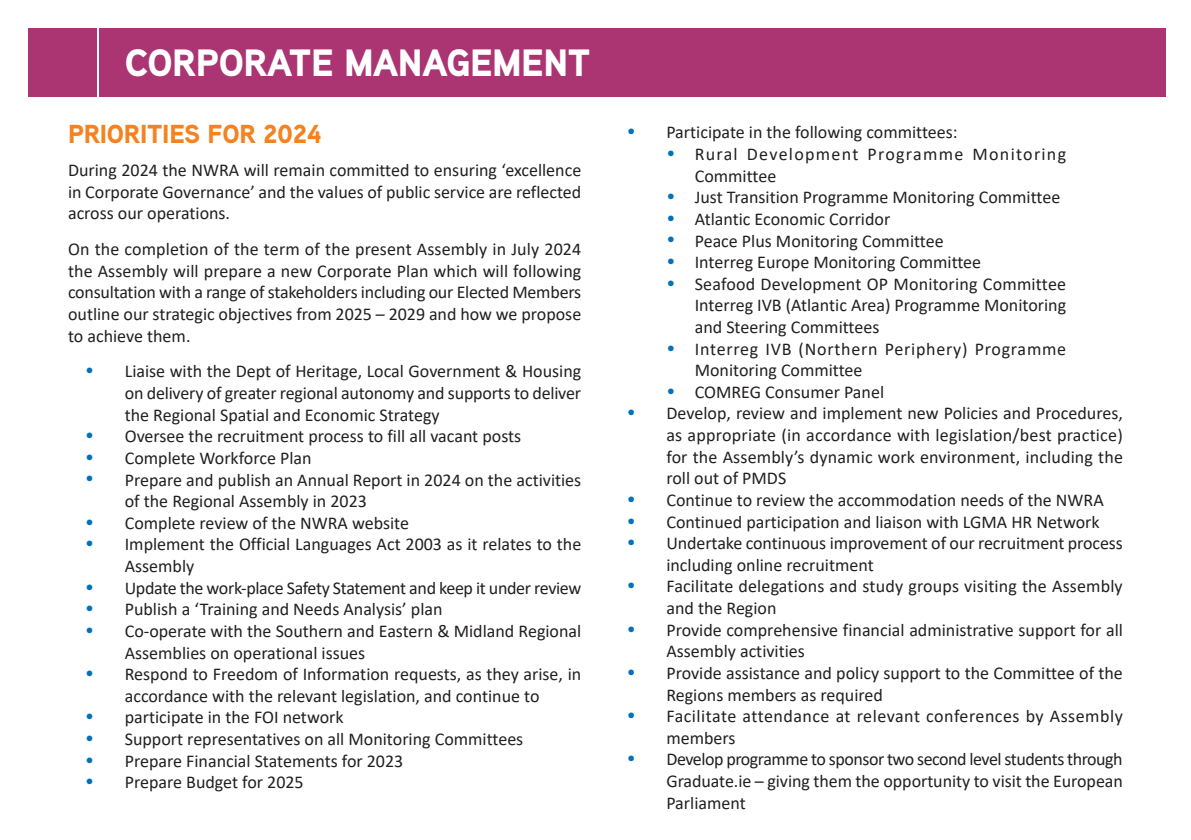
<style>
.page{position:relative;width:1191px;height:840px;background:#fff}
.page>*{position:absolute;margin:0;border:0;box-sizing:border-box;transform-origin:0 0}
.t1{font:900 38px "Aaux Next";letter-spacing:-.01em;color:#fff}
.t2{font:900 26px "Aaux Next";letter-spacing:-.01em;color:#f58220}
.t3{font:18px/21.6px "Calibri";color:#231f20}
.t4{font:18px/21.6px "Calibri";letter-spacing:.04em;color:#231f20}
.t5{font:18px/21.6px "Calibri";letter-spacing:.025em;color:#231f20}
.t6{font:18px "Calibri";letter-spacing:-.02em;color:#231f20}
.t7{font:18px/21.6px "Calibri";letter-spacing:.07em;color:#231f20}
.s1{color:#0072bc}
</style>
<div class="page">
<div style="left:28px;top:28px;width:68px;height:68px;background:#ab3572"></div>
<div style="left:100px;top:28px;width:1065px;height:68px;background:#ab3572"></div>
<h1 class="t1" style="left:125px;top:35px;width:467px">CORPORATE MANAGEMENT</h1>
<h2 class="t2" style="left:68px;top:115px;width:255px">PRIORITIES FOR 2024</h2>
<p class="t3" style="left:68px;top:159px;width:515px;text-align:justify">During 2024 the NWRA will remain committed to ensuring ‘excellence in Corporate Governance’ and the values of public service are reflected across our operations.</p>
<p class="t3" style="left:68px;top:238px;width:515px;text-align:justify">On the completion of the term of the present Assembly in July 2024 the Assembly will prepare a new Corporate Plan which will following consultation with a range of stakeholders including our Elected Members outline our strategic objectives from 2025 – 2029 and how we propose to achieve them.</p>
<p class="t3" style="left:125px;top:360px;width:458px;text-align:justify;text-indent:-40px"><span class="s1">•</span> Liaise with the Dept of Heritage, Local Government &amp; Housing on delivery of greater regional autonomy and supports to deliver the Regional Spatial and Economic Strategy</p>
<p class="t3" style="left:85px;top:425px;width:438px"><span class="s1">•</span> Oversee the recruitment process to fill all vacant posts</p>
<p class="t3" style="left:85px;top:446px;width:228px"><span class="s1">•</span> Complete Workforce Plan</p>
<p class="t3" style="left:125px;top:468px;width:458px;text-indent:-40px"><span class="s1">•</span> Prepare and publish an Annual Report in 2024 on the activities of the Regional Assembly in 2023</p>
<p class="t3" style="left:85px;top:511px;width:325px"><span class="s1">•</span> Complete review of the NWRA website</p>
<p class="t3" style="left:125px;top:533px;width:458px;text-indent:-40px"><span class="s1">•</span> Implement the Official Languages Act 2003 as it relates to the<br>Assembly</p>
<p class="t6" style="left:85px;top:574px;width:498px"><span class="s1">•</span> Update the work-place Safety Statement and keep it under review</p>
<p class="t3" style="left:85px;top:597px;width:359px"><span class="s1">•</span> Publish a ‘Training and Needs Analysis’ plan</p>
<p class="t3" style="left:125px;top:619px;width:458px;text-indent:-40px"><span class="s1">•</span> Co-operate with the Southern and Eastern &amp; Midland Regional<br>Assemblies on operational issues</p>
<p class="t3" style="left:85px;top:662px;width:498px;text-align:center"><span class="s1">•</span> Respond to Freedom of Information requests, as they arise, in accordance with the relevant legislation, and continue to</p>
<p class="t3" style="left:85px;top:705px;width:260px"><span class="s1">•</span> participate in the FOI network</p>
<p class="t3" style="left:85px;top:727px;width:440px"><span class="s1">•</span> Support representatives on all Monitoring Committees</p>
<p class="t3" style="left:85px;top:749px;width:320px"><span class="s1">•</span> Prepare Financial Statements for 2023</p>
<p class="t3" style="left:85px;top:770px;width:220px"><span class="s1">•</span> Prepare Budget for 2025</p>
<p class="t3" style="left:626px;top:121px;width:332px"><span class="s1">•</span> Participate in the following committees:</p>
<p class="t7" style="left:695px;top:143px;width:373px;text-indent:-28px"><span class="s1">•</span> Rural Development Programme Monitoring<br>Committee</p>
<p class="t3" style="left:666px;top:186px;width:395px"><span class="s1">•</span> Just Transition Programme Monitoring Committee</p>
<p class="t3" style="left:666px;top:207px;width:225px"><span class="s1">•</span> Atlantic Economic Corridor</p>
<p class="t3" style="left:666px;top:229px;width:279px"><span class="s1">•</span> Peace Plus Monitoring Committee</p>
<p class="t3" style="left:666px;top:251px;width:316px"><span class="s1">•</span> Interreg Europe Monitoring Committee</p>
<p class="t3" style="left:695px;top:272px;width:373px;text-align:justify;text-indent:-28px"><span class="s1">•</span> Seafood Development OP Monitoring Committee Interreg IVB (Atlantic Area) Programme Monitoring and Steering Committees</p>
<p class="t4" style="left:695px;top:337px;width:373px;text-indent:-28px"><span class="s1">•</span> Interreg IVB (Northern Periphery) Programme<br>Monitoring Committee</p>
<p class="t3" style="left:666px;top:380px;width:219px"><span class="s1">•</span> COMREG Consumer Panel</p>
<p class="t3" style="left:666px;top:402px;width:458px;text-align:justify;text-indent:-40px"><span class="s1">•</span> Develop, review and implement new Policies and Procedures, as appropriate (in accordance with legislation/best practice) for the Assembly’s dynamic work environment, including the roll out of PMDS</p>
<p class="t3" style="left:626px;top:488px;width:478px"><span class="s1">•</span> Continue to review the accommodation needs of the NWRA</p>
<p class="t3" style="left:626px;top:510px;width:474px"><span class="s1">•</span> Continued participation and liaison with LGMA HR Network</p>
<p class="t3" style="left:666px;top:531px;width:458px;text-indent:-40px"><span class="s1">•</span> Undertake continuous improvement of our recruitment process including online recruitment</p>
<p class="t3" style="left:666px;top:575px;width:458px;text-indent:-40px"><span class="s1">•</span> Facilitate delegations and study groups visiting the Assembly and the Region</p>
<p class="t3" style="left:666px;top:618px;width:458px;text-indent:-40px"><span class="s1">•</span> Provide comprehensive financial administrative support for all<br>Assembly activities</p>
<p class="t3" style="left:666px;top:661px;width:458px;text-indent:-40px"><span class="s1">•</span> Provide assistance and policy support to the Committee of the<br>Regions members as required</p>
<p class="t5" style="left:666px;top:704px;width:458px;text-indent:-40px"><span class="s1">•</span> Facilitate attendance at relevant conferences by Assembly members</p>
<p class="t3" style="left:666px;top:747px;width:458px;text-align:justify;text-indent:-40px"><span class="s1">•</span> Develop programme to sponsor two second level students through Graduate.ie – giving them the opportunity to visit the European Parliament</p>
</div>
